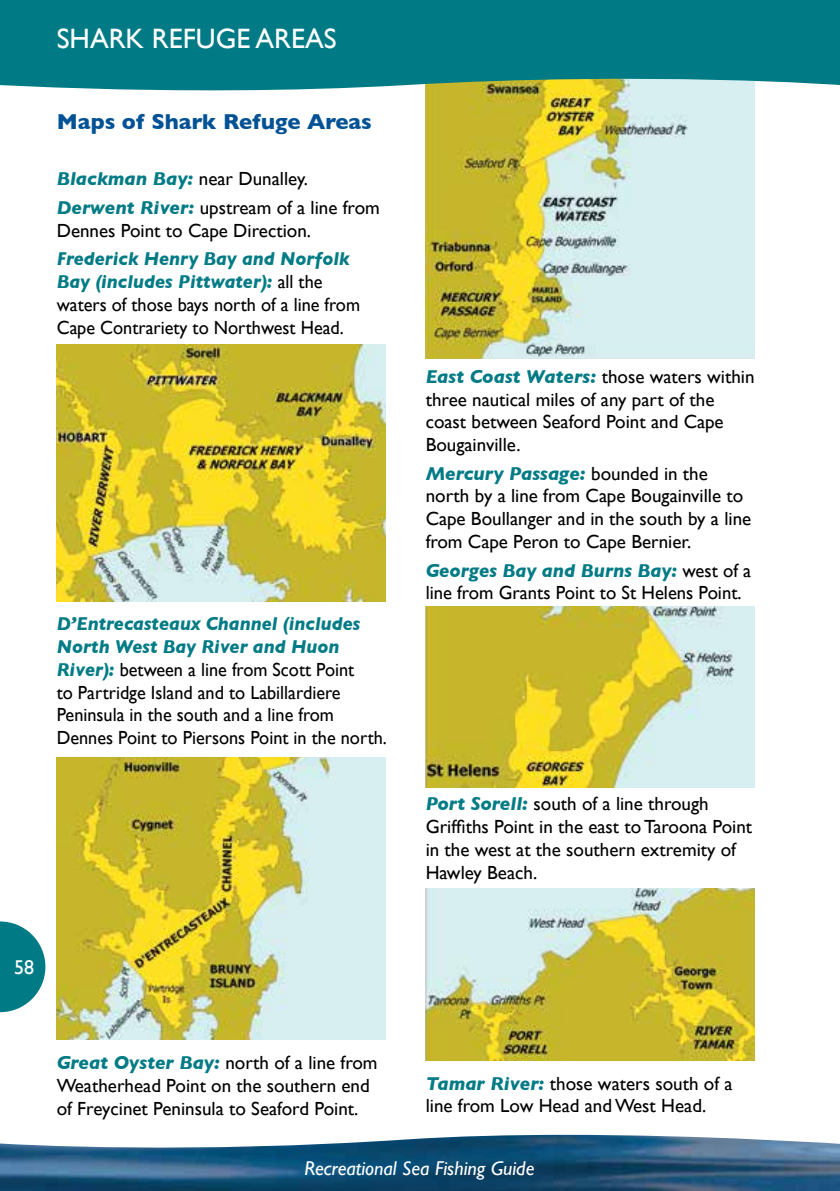
<style>
.page{position:relative;width:840px;height:1191px;background:#fff}
.page>*{position:absolute;margin:0;border:0;box-sizing:border-box;transform-origin:0 0}
.Page_Header{font:28px "Gill Sans";color:#fff}
.t1{font:700 22px "Gill Sans";color:#005295}
.t2{font:italic 20px "Gill Sans";color:#fff}
.t3{font:20px "Gill Sans";color:#fff}
.Body_text{font:19px/22.8px "Gill Sans";color:#000}
.Body_text-2{font:19px/22.8px "Gill Sans";color:#000;scale:.96 1}
.s1{font-weight:700;font-style:italic;color:#007b85}
</style>
<div class="page">
<img style="left:425px;top:99px;width:329px;height:259px">
<img style="left:0;top:1134px;width:840px;height:57px">
<svg style="left:0;top:0;width:839px;height:99px;background:#218a8c"></svg>
<img style="left:57px;top:344px;width:329px;height:257px">
<img style="left:57px;top:757px;width:329px;height:282px">
<img style="left:425px;top:607px;width:329px;height:180px">
<img style="left:425px;top:889px;width:329px;height:171px">
<svg style="left:0;top:921px;width:45px;height:91px"></svg>
<p class="Page_Header" style="left:57px;top:22px;width:281px">SHARK REFUGE AREAS</p>
<p class="t1" style="left:57px;top:104px;width:316px">Maps of Shark Refuge Areas</p>
<p class="Body_text" style="left:57px;top:167px;width:252px"><span class="s1">Blackman Bay:</span> near Dunalley.</p>
<p class="Body_text" style="left:57px;top:196px;width:324px"><span class="s1">Derwent River:</span> upstream of a line from<br>Dennes Point to Cape Direction.</p>
<p class="Body_text-2" style="left:57px;top:247px;width:317px"><span class="s1">Frederick Henry Bay and Norfolk Bay (includes Pittwater):</span> all the waters of those bays north of a line from Cape Contrariety to Northwest Head.</p>
<p class="Body_text-2" style="left:57px;top:612px;width:345px"><span class="s1">D’Entrecasteaux Channel (includes North West Bay River and Huon River):</span> between a line from Scott Point<br>to Partridge Island and to Labillardiere Peninsula in the south and a line from Dennes Point to Piersons Point in the north.</p>
<p class="t3" style="left:14px;top:955px;width:21px">58</p>
<p class="Body_text" style="left:425px;top:365px;width:330px"><span class="s1">East Coast Waters:</span> those waters within three nautical miles of any part of the coast between Seaford Point and Cape<br>Bougainville.</p>
<p class="Body_text" style="left:425px;top:461px;width:327px"><span class="s1">Mercury Passage:</span> bounded in the north by a line from Cape Bougainville to Cape Boullanger and in the south by a line from Cape Peron to Cape Bernier.</p>
<p class="Body_text" style="left:425px;top:558px;width:327px"><span class="s1">Georges Bay and Burns Bay:</span> west of a line from Grants Point to St Helens Point.</p>
<p class="Body_text" style="left:425px;top:792px;width:328px"><span class="s1">Port Sorell:</span> south of a line through Griffiths Point in the east to Taroona Point in the west at the southern extremity of Hawley Beach.</p>
<p class="Body_text" style="left:57px;top:1051px;width:322px"><span class="s1">Great Oyster Bay:</span> north of a line from<br>Weatherhead Point on the southern end of Freycinet Peninsula to Seaford Point.</p>
<p class="Body_text" style="left:425px;top:1071px;width:308px"><span class="s1">Tamar River:</span> those waters south of a line from Low Head and West Head.</p>
<p class="t2" style="left:304px;top:1157px;width:231px">Recreational Sea Fishing Guide</p>
</div>
